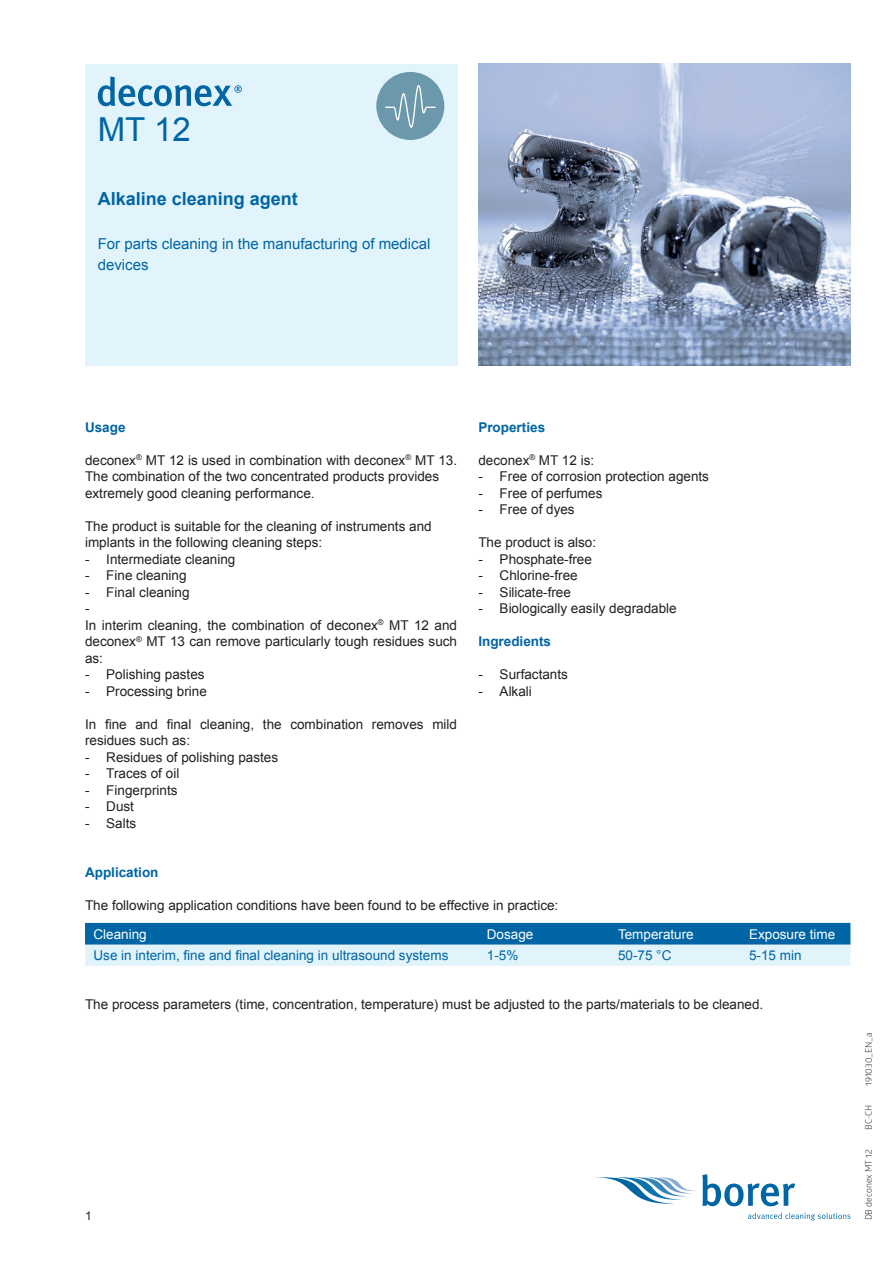
<style>
.page{position:relative;width:893px;height:1263px;background:#fff}
.page>*{position:absolute;margin:0;border:0;box-sizing:border-box;transform-origin:0 0}
.t1{font:33px "Arial";color:#0065a4}
.t2{font:700 18px "Arial";color:#0065a4}
.t3{font:15px/21px "Arial";color:#0065a4}
.t4{font:13.5px/16.5px "Arial";color:#231f20}
.t5{font:13.5px "Arial";color:#0065a4}
.t6{font:700 13.5px "Arial";color:#0065a4}
.t7{font:13.5px "Arial";color:#fff}
.t8{font:12px "Arial";color:#231f20}
.t9{font:9px "Glober";color:#231f20}
</style>
<div class="page">
<svg style="left:595px;top:1174px;width:200px;height:32px"></svg>
<svg style="left:748px;top:1213px;width:102px;height:7px"></svg>
<div style="left:85px;top:64px;width:372px;height:302px;background:#e1f4fc"></div>
<svg style="left:98px;top:77px;width:144px;height:29px"></svg>
<div style="left:376px;top:72px;width:68px;height:68px;background:#6c98ac;border-radius:50%"></div>
<svg style="left:384px;top:85px;width:52px;height:44px"></svg>
<img style="left:478px;top:64px;width:372px;height:302px">
<svg style="left:85px;top:923px;width:765px;height:43px;background:#70accf"></svg>
<h1 class="t1" style="left:98px;top:107px;width:94px">MT 12</h1>
<h2 class="t2" style="left:98px;top:186px;width:202px">Alkaline cleaning agent</h2>
<p class="t3" style="left:98px;top:233px;width:334px">For parts cleaning in the manufacturing of medical devices</p>
<p class="t6" style="left:85px;top:417px;width:42px">Usage</p>
<p class="t4" style="left:85px;top:451px;width:374px">deconex<sup>®</sup> MT 12 is used in combination with deconex<sup>®</sup> MT 13.<br>The combination of the two concentrated products provides extremely good cleaning performance.</p>
<p class="t4" style="left:85px;top:517px;width:348px">The product is suitable for the cleaning of instruments and implants in the following cleaning steps:</p>
<p class="t4" style="left:85px;top:550px;width:152px">- Intermediate cleaning</p>
<p class="t4" style="left:85px;top:567px;width:103px">- Fine cleaning</p>
<p class="t4" style="left:85px;top:583px;width:374px">- Final cleaning<br>-<br>In interim cleaning, the combination of deconex<sup>®</sup> MT 12 and deconex<sup>®</sup> MT 13 can remove particularly tough residues such as:</p>
<p class="t4" style="left:85px;top:666px;width:121px">- Polishing pastes</p>
<p class="t4" style="left:85px;top:682px;width:123px">- Processing brine</p>
<p class="t4" style="left:85px;top:715px;width:374px">In fine and final cleaning, the combination removes mild residues such as:</p>
<p class="t4" style="left:85px;top:748px;width:195px">- Residues of polishing pastes</p>
<p class="t4" style="left:85px;top:765px;width:96px">- Traces of oil</p>
<p class="t4" style="left:85px;top:781px;width:94px">- Fingerprints</p>
<p class="t4" style="left:85px;top:798px;width:51px">- Dust</p>
<p class="t4" style="left:85px;top:814px;width:53px">- Salts</p>
<p class="t6" style="left:478px;top:417px;width:68px">Properties</p>
<p class="t4" style="left:478px;top:451px;width:117px">deconex<sup>®</sup> MT 12 is:</p>
<p class="t4" style="left:478px;top:468px;width:232px">- Free of corrosion protection agents</p>
<p class="t4" style="left:478px;top:484px;width:126px">- Free of perfumes</p>
<p class="t4" style="left:478px;top:501px;width:98px">- Free of dyes</p>
<p class="t4" style="left:478px;top:534px;width:119px">The product is also:</p>
<p class="t4" style="left:478px;top:550px;width:115px">- Phosphate-free</p>
<p class="t4" style="left:478px;top:567px;width:101px">- Chlorine-free</p>
<p class="t4" style="left:478px;top:583px;width:94px">- Silicate-free</p>
<p class="t4" style="left:478px;top:600px;width:200px">- Biologically easily degradable</p>
<p class="t6" style="left:478px;top:632px;width:74px">Ingredients</p>
<p class="t4" style="left:478px;top:666px;width:91px">- Surfactants</p>
<p class="t4" style="left:478px;top:682px;width:55px">- Alkali</p>
<p class="t6" style="left:85px;top:863px;width:75px">Application</p>
<p class="t4" style="left:85px;top:897px;width:475px">The following application conditions have been found to be effective in practice:</p>
<p class="t7" style="left:94px;top:925px;width:55px">Cleaning</p>
<p class="t7" style="left:487px;top:925px;width:48px">Dosage</p>
<p class="t7" style="left:618px;top:925px;width:77px">Temperature</p>
<p class="t7" style="left:749px;top:925px;width:88px">Exposure time</p>
<p class="t5" style="left:94px;top:946px;width:356px">Use in interim, fine and final cleaning in ultrasound systems</p>
<p class="t5" style="left:487px;top:946px;width:33px">1-5%</p>
<p class="t5" style="left:618px;top:946px;width:55px">50-75 °C</p>
<p class="t5" style="left:749px;top:946px;width:54px">5-15 min</p>
<p class="t4" style="left:85px;top:996px;width:680px">The process parameters (time, concentration, temperature) must be adjusted to the parts/materials to be cleaned.</p>
<p class="t8" style="left:85px;top:1208px;width:8px">1</p>
<p class="t9" style="left:862px;top:1086px;width:55px;rotate:-90deg">191030_EN_a</p>
<p class="t9" style="left:862px;top:1130px;width:26px;rotate:-90deg">BC-CH</p>
<p class="t9" style="left:862px;top:1220px;width:72px;rotate:-90deg">DB deconex MT 12</p>
</div>
